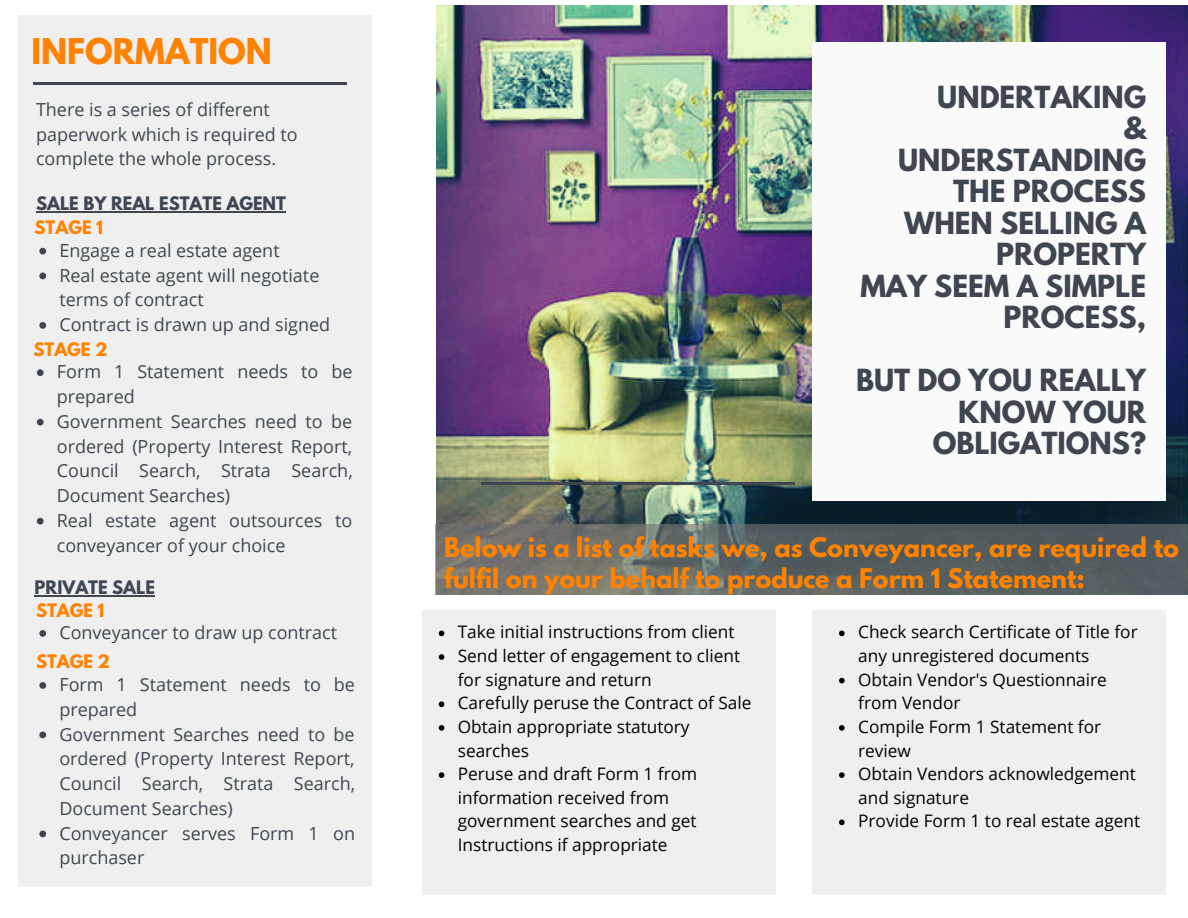
<style>
.page{position:relative;width:1188px;height:918px;background:#fff}
.page>*{position:absolute;margin:0;border:0;box-sizing:border-box;transform-origin:0 0}
.t1{font:700 31.5px "League Spartan";color:#ff8200}
.t2{font:700 27px/31.5px "League Spartan";color:#3f4652;text-align:right}
.t3{font:700 24px/30.3px "League Spartan";color:#ff8200}
.t4{font:18px/24.8px "Open Sans";color:#3f4652}
.t5{font:17.25px/23.7px "Open Sans";color:#000}
.t6{font:700 16.5px "League Spartan";color:#3f4652}
.t7{font:700 16.5px "League Spartan";color:#ff8200}
</style>
<div class="page">
<img style="left:436px;top:6px;width:752px;height:519px">
<div style="left:812px;top:42px;width:353px;height:459px;background:#fafafa"></div>
<hr style="left:481px;top:483px;width:314px;height:2px;background:#3f4652">
<div style="left:19px;top:15px;width:353px;height:872px;background:#efefef"></div>
<hr style="left:33px;top:83px;width:314px;height:2px;background:#3f4652">
<div style="left:422px;top:611px;width:353px;height:284px;background:#efefef"></div>
<div style="left:812px;top:611px;width:353px;height:284px;background:#efefef"></div>
<svg style="left:435px;top:525px;width:753px;height:70px;background:#606664"></svg>
<svg style="left:439px;top:631px;width:5px;height:5px"></svg>
<svg style="left:439px;top:654px;width:5px;height:6px"></svg>
<svg style="left:439px;top:701px;width:5px;height:6px"></svg>
<svg style="left:439px;top:725px;width:5px;height:6px"></svg>
<svg style="left:439px;top:772px;width:5px;height:6px"></svg>
<svg style="left:39px;top:630px;width:7px;height:7px"></svg>
<svg style="left:37px;top:369px;width:7px;height:7px"></svg>
<svg style="left:37px;top:419px;width:7px;height:7px"></svg>
<svg style="left:37px;top:518px;width:7px;height:7px"></svg>
<svg style="left:39px;top:248px;width:7px;height:7px"></svg>
<svg style="left:39px;top:273px;width:7px;height:6px"></svg>
<svg style="left:39px;top:322px;width:7px;height:7px"></svg>
<svg style="left:839px;top:631px;width:6px;height:5px"></svg>
<svg style="left:839px;top:678px;width:6px;height:5px"></svg>
<svg style="left:839px;top:725px;width:6px;height:6px"></svg>
<svg style="left:839px;top:772px;width:6px;height:6px"></svg>
<svg style="left:839px;top:820px;width:6px;height:5px"></svg>
<hr style="left:36px;top:211px;width:250px;height:1px;background:#3f4652">
<hr style="left:35px;top:596px;width:120px;height:1px;background:#3f4652">
<svg style="left:39px;top:682px;width:7px;height:7px"></svg>
<svg style="left:39px;top:732px;width:7px;height:6px"></svg>
<svg style="left:39px;top:831px;width:7px;height:6px"></svg>
<h1 class="t1" style="left:32px;top:36px;width:242px">INFORMATION</h1>
<p class="t4" style="left:36px;top:97px;width:263px">There is a series of different paperwork which is required to complete the whole process.</p>
<p class="t6" style="left:36px;top:195px;width:252px">SALE BY REAL ESTATE AGENT</p>
<p class="t7" style="left:35px;top:219px;width:70px">STAGE 1</p>
<p class="t4" style="left:59px;top:237px;width:272px">Engage a real estate agent<br>Real estate agent will negotiate terms of contract<br>Contract is drawn up and signed</p>
<p class="t7" style="left:33px;top:341px;width:75px">STAGE 2</p>
<p class="t4" style="left:57px;top:359px;width:297px">Form 1 Statement needs to be prepared<br>Government Searches need to be ordered (Property Interest Report,<br>Council Search, Strata Search,<br>Document Searches)<br>Real estate agent outsources to conveyancer of your choice</p>
<p class="t6" style="left:35px;top:580px;width:122px">PRIVATE SALE</p>
<p class="t7" style="left:36px;top:602px;width:70px">STAGE 1</p>
<p class="t4" style="left:59px;top:620px;width:279px">Conveyancer to draw up contract</p>
<p class="t7" style="left:36px;top:654px;width:75px">STAGE 2</p>
<p class="t4" style="left:59px;top:672px;width:297px">Form 1 Statement needs to be prepared<br>Government Searches need to be ordered (Property Interest Report,<br>Council Search, Strata Search,<br>Document Searches)<br>Conveyancer serves Form 1 on purchaser</p>
<h2 class="t2" style="left:860px;top:84px;width:287px">UNDERTAKING<br>&amp;<br>UNDERSTANDING<br>THE PROCESS<br>WHEN SELLING A<br>PROPERTY<br>MAY SEEM A SIMPLE<br>PROCESS,</h2>
<h2 class="t2" style="left:856px;top:368px;width:292px">BUT DO YOU REALLY<br>KNOW YOUR<br>OBLIGATIONS?</h2>
<h3 class="t3" style="left:444px;top:536px;width:736px">Below is a list of tasks we, as Conveyancer, are required to fulfil on your behalf to produce a Form 1 Statement:</h3>
<p class="t5" style="left:458px;top:620px;width:295px">Take initial instructions from client<br>Send letter of engagement to client for signature and return<br>Carefully peruse the Contract of Sale<br>Obtain appropriate statutory searches<br>Peruse and draft Form 1 from information received from government searches and get<br>Instructions if appropriate</p>
<p class="t5" style="left:858px;top:620px;width:281px">Check search Certificate of Title for any unregistered documents<br>Obtain Vendor's Questionnaire from Vendor<br>Compile Form 1 Statement for review<br>Obtain Vendors acknowledgement</p>
<p class="t5" style="left:858px;top:809px;width:284px">Provide Form 1 to real estate agent</p>
<p class="t5" style="left:858px;top:785px;width:112px">and signature</p>
</div>
